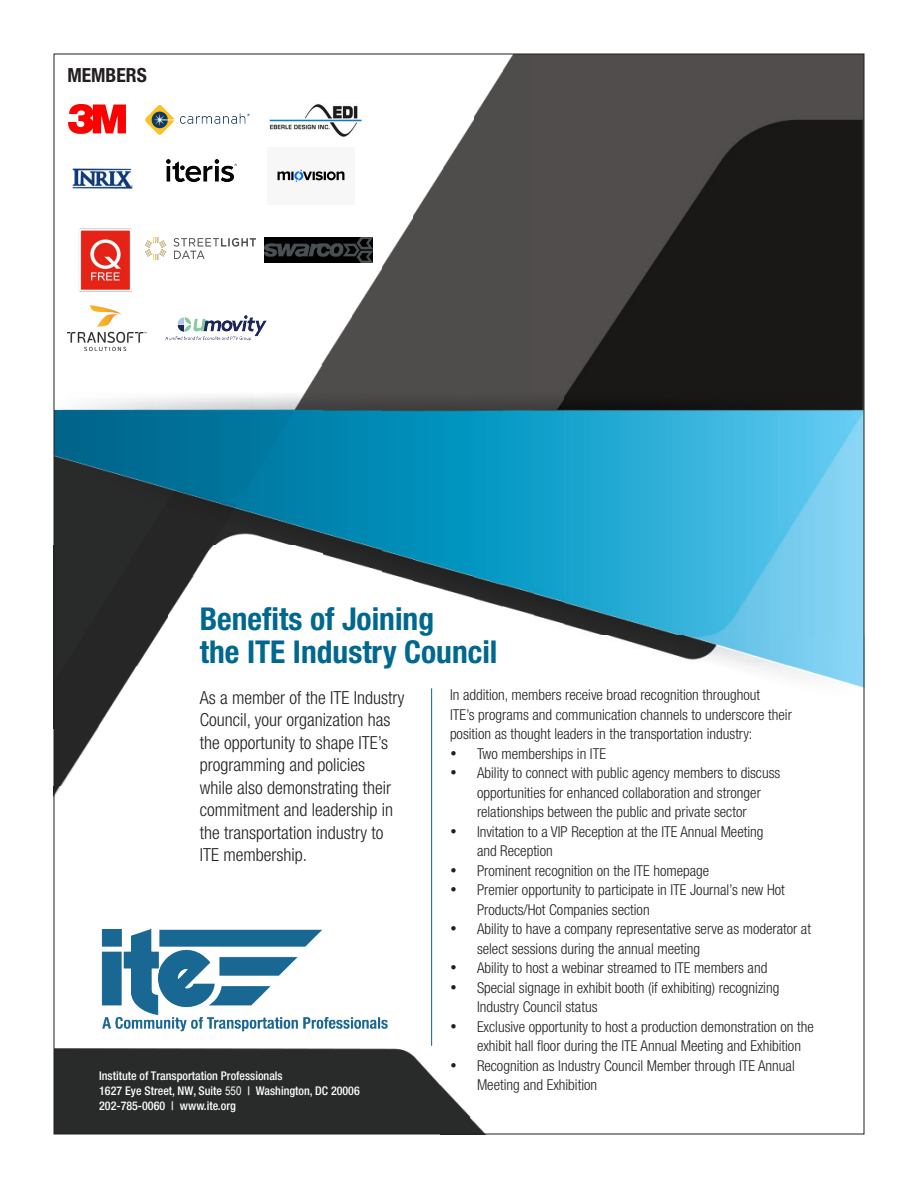
<style>
.page{position:relative;width:918px;height:1188px;background:#fff}
.page>*{position:absolute;margin:0;border:0;box-sizing:border-box;transform-origin:0 0}
.t1{font:700 condensed 31.5px/33px "Helvetica Neue";color:#00688f}
.t2{font:700 condensed 19.5px "Helvetica Neue";color:#231f20}
.t3{font:300 condensed 18px/22.5px "Helvetica Neue";color:#231f20}
.t4{font:300 condensed 15px/19.5px "Helvetica Neue";color:#231f20}
.t5{font:500 condensed 12px/15px "Helvetica Neue";color:#fff}
.s1{font-family:"Arial Narrow";font-weight:400;font-stretch:normal}
</style>
<div class="page">
<img style="left:72px;top:168px;width:61px;height:21px">
<img style="left:563px;top:56px;width:299px;height:580px">
<img style="left:533px;top:56px;width:30px;height:568px">
<img style="left:503px;top:56px;width:30px;height:559px">
<img style="left:473px;top:70px;width:30px;height:537px">
<img style="left:443px;top:121px;width:30px;height:477px">
<img style="left:412px;top:169px;width:31px;height:421px">
<img style="left:382px;top:219px;width:30px;height:362px">
<img style="left:349px;top:262px;width:33px;height:310px">
<img style="left:321px;top:305px;width:31px;height:267px">
<img style="left:56px;top:365px;width:266px;height:181px">
<div style="left:56px;top:546px;width:113px;height:120px;background:#252625"></div>
<img style="left:169px;top:546px;width:44px;height:30px">
<img style="left:297px;top:546px;width:25px;height:26px">
<img style="left:169px;top:576px;width:25px;height:38px">
<img style="left:610px;top:636px;width:252px;height:30px">
<img style="left:56px;top:666px;width:81px;height:60px">
<img style="left:752px;top:666px;width:110px;height:21px">
<img style="left:56px;top:726px;width:44px;height:61px">
<img style="left:56px;top:787px;width:5px;height:8px">
<img style="left:56px;top:1027px;width:384px;height:105px">
<img style="left:440px;top:1085px;width:31px;height:47px">
<img style="left:471px;top:1118px;width:13px;height:14px">
<img style="left:269px;top:104px;width:93px;height:33px">
<img style="left:167px;top:159px;width:70px;height:22px">
<img style="left:68px;top:305px;width:78px;height:45px">
<hr style="left:431px;top:688px;width:1px;height:358px;background:#00688f">
<img style="left:91px;top:929px;width:305px;height:107px">
<img style="left:79px;top:228px;width:52px;height:64px">
<img style="left:145px;top:238px;width:111px;height:21px">
<img style="left:68px;top:104px;width:57px;height:30px">
<img style="left:146px;top:106px;width:104px;height:29px">
<img style="left:277px;top:168px;width:68px;height:15px">
<img style="left:165px;top:316px;width:101px;height:24px">
<img style="left:264px;top:237px;width:109px;height:25px">
<h2 class="t2" style="left:67px;top:63px;width:81px">MEMBERS</h2>
<h1 class="t1" style="left:200px;top:602px;width:299px">Benefits of Joining<br>the ITE Industry Council</h1>
<p class="t3" style="left:200px;top:686px;width:206px">As a member of the ITE Industry<br>Council, your organization has the opportunity to shape ITE’s programming and policies<br>while also demonstrating their commitment and leadership in the transportation industry to<br>ITE membership.</p>
<p class="t4" style="left:450px;top:685px;width:343px">In addition, members receive broad recognition throughout<br>ITE’s programs and communication channels to underscore their position as thought leaders in the transportation industry:</p>
<p class="t4" style="left:450px;top:744px;width:158px">• Two memberships in ITE</p>
<p class="t4" style="left:450px;top:763px;width:332px;text-align:center">• Ability to connect with public agency members to discuss opportunities for enhanced collaboration and stronger relationships between the public and private sector</p>
<p class="t4" style="left:477px;top:822px;width:288px;text-indent:-27px">• Invitation to a VIP Reception at the ITE Annual Meeting and Reception</p>
<p class="t4" style="left:450px;top:861px;width:261px">• Prominent recognition on the ITE homepage</p>
<p class="t4" style="left:477px;top:880px;width:309px;text-indent:-27px">• Premier opportunity to participate in ITE Journal’s new Hot<br>Products/Hot Companies section</p>
<p class="t4" style="left:477px;top:919px;width:336px;text-indent:-27px">• Ability to have a company representative serve as moderator at select sessions during the annual meeting</p>
<p class="t4" style="left:450px;top:958px;width:319px">• Ability to host a webinar streamed to ITE members and</p>
<p class="t4" style="left:477px;top:978px;width:304px;text-indent:-27px">• Special signage in exhibit booth (if exhibiting) recognizing<br>Industry Council status</p>
<p class="t4" style="left:477px;top:1017px;width:338px;text-indent:-27px">• Exclusive opportunity to host a production demonstration on the exhibit hall floor during the ITE Annual Meeting and Exhibition</p>
<p class="t4" style="left:477px;top:1056px;width:319px;text-indent:-27px">• Recognition as Industry Council Member through ITE Annual<br>Meeting and Exhibition</p>
<p class="t5" style="left:99px;top:1068px;width:262px">Institute of Transportation Professionals<br>1627 Eye Street, NW, Suite <span class="s1">550</span> | Washington, DC 20006<br>202-785-0060 | www.ite.org</p>
</div>
